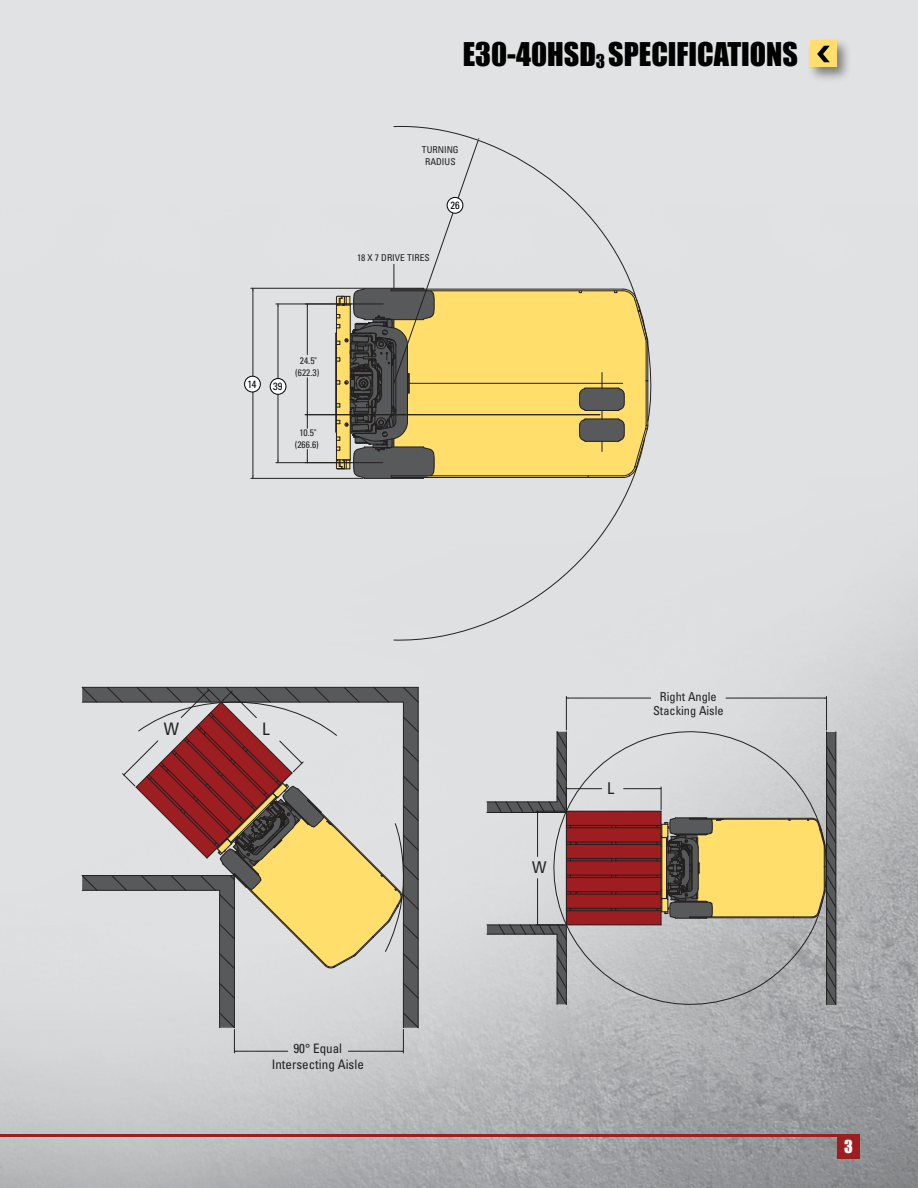
<style>
.page{position:relative;width:918px;height:1188px;background:#fff}
.page>*{position:absolute;margin:0;border:0;box-sizing:border-box;transform-origin:0 0}
.t1{font:30px "Impact";color:#000}
.t2{font:condensed 17.25px "Univers LT Std";color:#232020}
.t3{font:16.5px "Impact";color:#fff}
.t4{font:condensed 16.2px "Univers LT Std";color:#232020}
.t5{font:condensed 13.05px/15.6px "Univers LT Std";color:#232020;text-align:center}
.t6{font:condensed 12.3px/14.9px "Univers LT Std";color:#232020;text-align:center}
.t7{font:condensed 10.5px "Univers LT Std";color:#000}
.t8{font:condensed 9.45px/11.4px "Univers LT Std";color:#232020;text-align:center}
</style>
<div class="page">
<img style="left:0;top:0;width:918px;height:1188px">
<hr style="left:0;top:1134px;width:860px;height:3px;background:#9e1d20">
<div style="left:837px;top:1134px;width:23px;height:24px;background:#9e1d20"></div>
<div style="left:807px;top:37px;width:46px;height:46px;background:#000;opacity:.45"></div>
<div style="left:810px;top:40px;width:27px;height:28px;background:#ffde6c"></div>
<svg style="left:817px;top:46px;width:13px;height:16px"></svg>
<hr style="left:251px;top:288px;width:113px;height:1px;background:#232020">
<hr style="left:251px;top:478px;width:112px;height:1px;background:#232020">
<hr style="left:253px;top:288px;width:1px;height:90px;background:#232020">
<hr style="left:253px;top:392px;width:1px;height:86px;background:#232020">
<hr style="left:276px;top:304px;width:107px;height:1px;background:#232020">
<hr style="left:276px;top:462px;width:107px;height:1px;background:#232020">
<hr style="left:278px;top:304px;width:1px;height:75px;background:#232020">
<hr style="left:278px;top:393px;width:1px;height:70px;background:#232020">
<svg style="left:307px;top:450px;width:1px;height:12px"></svg>
<hr style="left:305px;top:414px;width:295px;height:1px;background:#232020">
<hr style="left:307px;top:378px;width:1px;height:37px;background:#232020">
<hr style="left:307px;top:304px;width:1px;height:51px;background:#232020">
<svg style="left:307px;top:412px;width:1px;height:16px"></svg>
<hr style="left:335px;top:333px;width:1px;height:99px;background:#232020">
<div style="left:393px;top:479px;width:252px;height:164px;background:#dfe0e2"></div>
<svg style="left:336px;top:123px;width:319px;height:356px;background:#d4c89f"></svg>
<div style="left:447px;top:197px;width:16px;height:16px;background:#fff;border-radius:50%"></div>
<div style="left:447px;top:197px;width:16px;height:17px;border:1px solid #000;border-radius:50%"></div>
<div style="left:270px;top:379px;width:16px;height:15px;background:#fff;border-radius:50%"></div>
<div style="left:270px;top:378px;width:16px;height:17px;border:1px solid #000;border-radius:50%"></div>
<div style="left:245px;top:376px;width:15px;height:16px;background:#fff;border-radius:50%"></div>
<div style="left:244px;top:376px;width:17px;height:16px;border:1px solid #000;border-radius:50%"></div>
<div style="left:827px;top:732px;width:9px;height:272px;background:#58595b"></div>
<hr style="left:566px;top:696px;width:1px;height:34px;background:#232020">
<hr style="left:826px;top:696px;width:1px;height:34px;background:#232020">
<hr style="left:566px;top:698px;width:85px;height:1px;background:#232020">
<hr style="left:726px;top:698px;width:101px;height:1px;background:#232020">
<svg style="left:487px;top:923px;width:50px;height:82px;background:#c1c2c4"></svg>
<hr style="left:487px;top:934px;width:70px;height:1px;background:#232020">
<hr style="left:487px;top:925px;width:79px;height:1px;background:#232020">
<svg style="left:487px;top:731px;width:50px;height:81px;background:#cdced0"></svg>
<hr style="left:487px;top:812px;width:79px;height:1px;background:#232020">
<hr style="left:487px;top:802px;width:70px;height:1px;background:#232020">
<hr style="left:826px;top:732px;width:1px;height:272px;background:#232020">
<hr style="left:836px;top:732px;width:1px;height:272px;background:#232020">
<svg style="left:537px;top:714px;width:283px;height:308px;background:#b69d9f"></svg>
<svg style="left:657px;top:745px;width:180px;height:260px;background:#bbb297"></svg>
<svg style="left:81px;top:686px;width:338px;height:367px;background:#bfb1a6"></svg>
<p class="t7" style="left:248px;top:377px;width:10px">14</p>
<p class="t7" style="left:273px;top:380px;width:11px">39</p>
<p class="t8" style="left:295px;top:355px;width:26px">24.5" (622.3)</p>
<p class="t8" style="left:295px;top:427px;width:26px">10.5" (266.6)</p>
<h1 class="t1" style="left:463px;top:31px;width:337px">E30-40HSD<sub>3</sub> SPECIFICATIONS</h1>
<p class="t8" style="left:422px;top:144px;width:38px">TURNING<br>RADIUS</p>
<p class="t8" style="left:357px;top:252px;width:74px">18 X 7 DRIVE TIRES</p>
<p class="t7" style="left:451px;top:199px;width:11px">26</p>
<h2 class="t2" style="left:164px;top:718px;width:17px">W</h2>
<h2 class="t2" style="left:262px;top:718px;width:9px">L</h2>
<h3 class="t5" style="left:272px;top:1040px;width:94px">90° Equal<br>Intersecting Aisle</h3>
<h3 class="t4" style="left:532px;top:857px;width:16px">W</h3>
<h3 class="t4" style="left:607px;top:778px;width:9px">L</h3>
<h3 class="t6" style="left:653px;top:689px;width:72px">Right Angle<br>Stacking Aisle</h3>
<h3 class="t3" style="left:844px;top:1133px;width:10px">3</h3>
</div>
